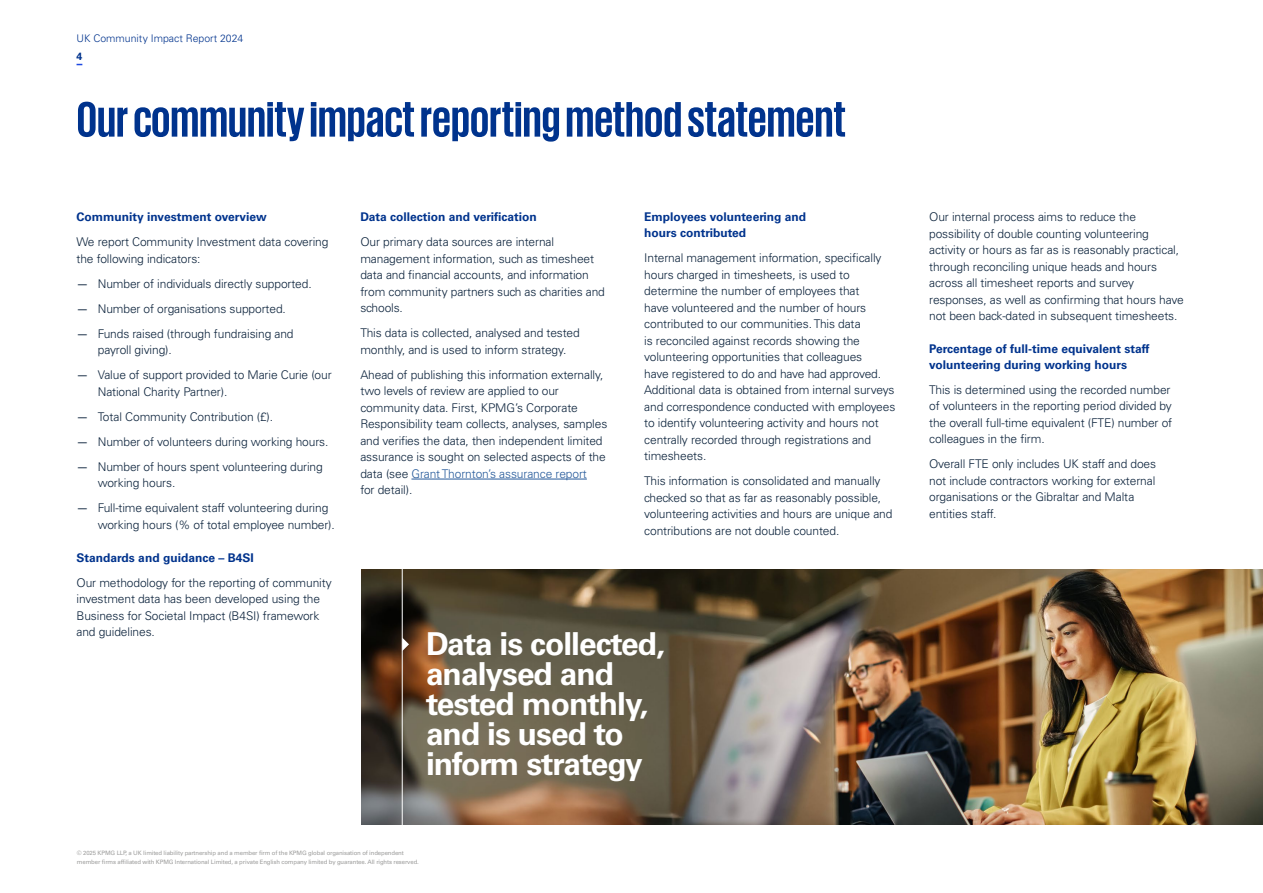
<style>
.page{position:relative;width:1263px;height:893px;background:#fff}
.page>*{position:absolute;margin:0;border:0;box-sizing:border-box;transform-origin:0 0}
.t1{font:700 51px "KPMG";color:#00338d}
.t2{font:700 31.65px/30px "Univers LT Std";letter-spacing:-.03em;color:#fff}
.t3{font:300 12px/16.5px "Univers LT Std";letter-spacing:-.01em;color:#0c233c}
.t4{font:700 12px/15.8px "Univers LT Std";color:#00338d}
.t5{font:300 10.5px "Univers LT Std";color:#00338d}
.t6{font:700 10.5px "Univers LT Std";color:#00338d}
.t7{font:6px/9px "Univers LT Std";letter-spacing:-.02em;color:#9d9d9c}
.s1{font-weight:400}
.s2{color:#275b9b}
</style>
<div class="page">
<img style="left:361px;top:569px;width:902px;height:256px">
<hr style="left:402px;top:563px;width:1px;height:275px;background:#fff">
<svg style="left:402px;top:638px;width:7px;height:13px"></svg>
<hr style="left:411px;top:479px;width:176px;height:1px;background:#275b9b">
<p class="t5" style="left:77px;top:32px;width:168px">UK Community Impact Report 2024</p>
<p class="t6" style="left:77px;top:50px;width:7px">4</p>
<h1 class="t1" style="left:77px;top:94px;width:771px">Our community impact reporting method statement</h1>
<p class="t4" style="left:77px;top:209px;width:192px">Community investment overview</p>
<p class="t3" style="left:77px;top:234px;width:253px">We report Community Investment data covering the following indicators:</p>
<p class="t3" style="left:77px;top:275px;width:237px"><span class="s1">—</span> Number of individuals directly supported.</p>
<p class="t3" style="left:77px;top:300px;width:211px"><span class="s1">—</span> Number of organisations supported.</p>
<p class="t3" style="left:98px;top:325px;width:197px;text-indent:-21px"><span class="s1">—</span> Funds raised (through fundraising and payroll giving).</p>
<p class="t3" style="left:98px;top:367px;width:235px;text-indent:-21px"><span class="s1">—</span> Value of support provided to Marie Curie (our<br>National Charity Partner).</p>
<p class="t3" style="left:77px;top:408px;width:198px"><span class="s1">—</span> Total Community Contribution (£).</p>
<p class="t3" style="left:77px;top:433px;width:253px"><span class="s1">—</span> Number of volunteers during working hours.</p>
<p class="t3" style="left:98px;top:458px;width:227px;text-indent:-21px"><span class="s1">—</span> Number of hours spent volunteering during working hours.</p>
<p class="t3" style="left:98px;top:500px;width:239px;text-indent:-21px"><span class="s1">—</span> Full-time equivalent staff volunteering during working hours (% of total employee number).</p>
<p class="t4" style="left:77px;top:550px;width:179px">Standards and guidance – B4SI</p>
<p class="t3" style="left:77px;top:574px;width:257px">Our methodology for the reporting of community investment data has been developed using the Business for Societal Impact (B4SI) framework and guidelines.</p>
<p class="t4" style="left:360px;top:209px;width:178px">Data collection and verification</p>
<p class="t3" style="left:360px;top:234px;width:246px">Our primary data sources are internal management information, such as timesheet data and financial accounts, and information from community partners such as charities and schools.</p>
<p class="t3" style="left:360px;top:325px;width:221px">This data is collected, analysed and tested monthly, and is used to inform strategy.</p>
<p class="t3" style="left:360px;top:366px;width:248px">Ahead of publishing this information externally, two levels of review are applied to our community data. First, KPMG’s Corporate Responsibility team collects, analyses, samples and verifies the data, then independent limited assurance is sought on selected aspects of the data (see <span class="s2">Grant Thornton’s assurance report<br></span>for detail).</p>
<p class="t4" style="left:644px;top:209px;width:163px">Employees volunteering and hours contributed</p>
<p class="t3" style="left:644px;top:250px;width:253px">Internal management information, specifically hours charged in timesheets, is used to determine the number of employees that<br>have volunteered and the number of hours contributed to our communities. This data<br>is reconciled against records showing the volunteering opportunities that colleagues<br>have registered to do and have had approved.<br>Additional data is obtained from internal surveys and correspondence conducted with employees to identify volunteering activity and hours not centrally recorded through registrations and timesheets.</p>
<p class="t3" style="left:644px;top:473px;width:250px">This information is consolidated and manually checked so that as far as reasonably possible, volunteering activities and hours are unique and contributions are not double counted.</p>
<h2 class="t2" style="left:426px;top:629px;width:241px">Data is collected, analysed and tested monthly, and is used to inform strategy</h2>
<p class="t7" style="left:77px;top:848px;width:343px">© 2025 KPMG LLP, a UK limited liability partnership and a member firm of the KPMG global organisation of independent member firms affiliated with KPMG International Limited, a private English company limited by guarantee. All rights reserved.</p>
<p class="t3" style="left:929px;top:209px;width:256px">Our internal process aims to reduce the possibility of double counting volunteering activity or hours as far as is reasonably practical, through reconciling unique heads and hours across all timesheet reports and survey responses, as well as confirming that hours have not been back-dated in subsequent timesheets.</p>
<p class="t4" style="left:929px;top:341px;width:222px">Percentage of full-time equivalent staff volunteering during working hours</p>
<p class="t3" style="left:929px;top:381px;width:245px">This is determined using the recorded number of volunteers in the reporting period divided by the overall full-time equivalent (FTE) number of colleagues in the firm.</p>
<p class="t3" style="left:929px;top:456px;width:228px">Overall FTE only includes UK staff and does not include contractors working for external organisations or the Gibraltar and Malta entities staff.</p>
</div>
